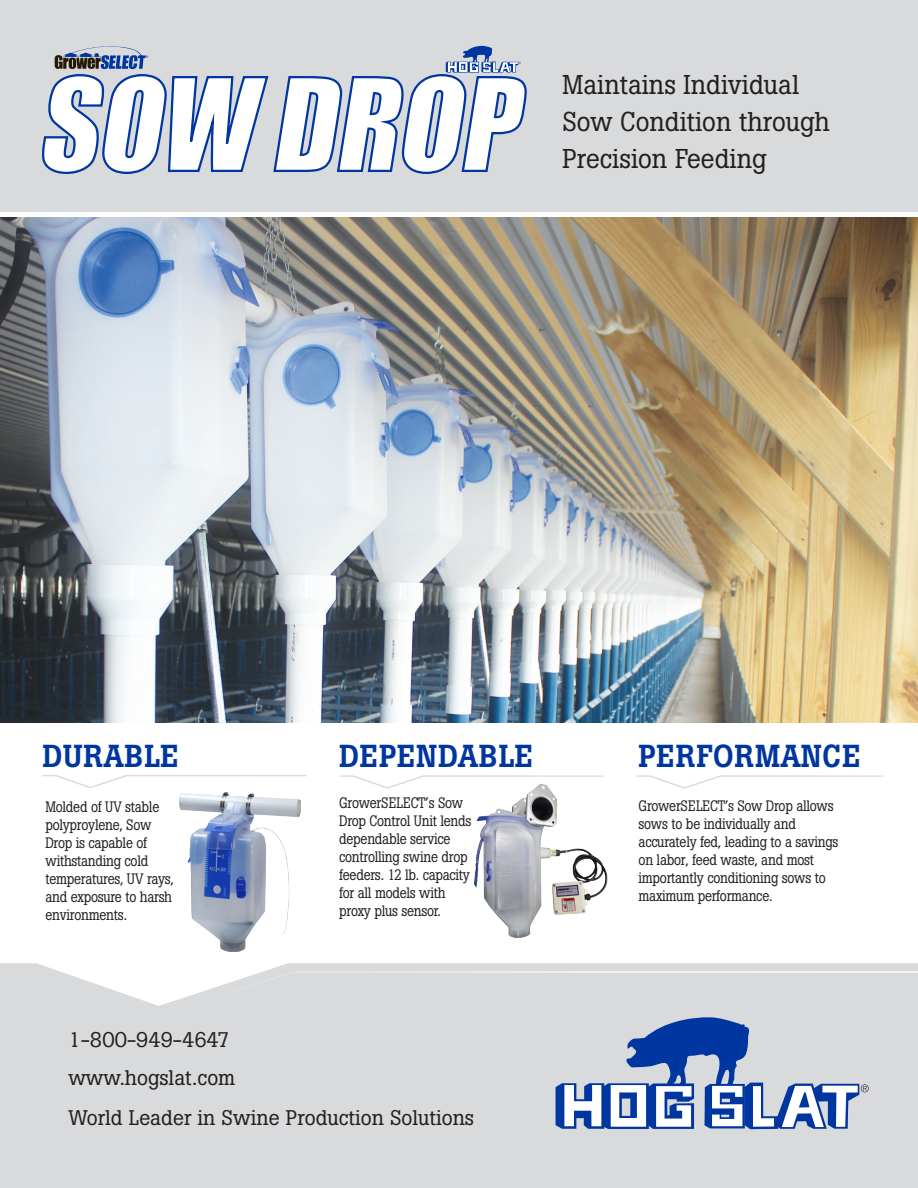
<style>
.page{position:relative;width:918px;height:1188px;background:#fff}
.page>*{position:absolute;margin:0;border:0;box-sizing:border-box;transform-origin:0 0}
.t1{font:500 31.5px "Boton";letter-spacing:.02em;color:#0036a0}
.t2{font:27px "Boton";color:#231f20}
.t3{font:21px "Boton";color:#231f20}
.t4{font:15px/18px "Boton";letter-spacing:-.02em;color:#231f20;scale:.9 1}
</style>
<div class="page">
<img style="left:0;top:218px;width:918px;height:504px">
<div style="left:0;top:0;width:918px;height:212px;background:#d9dadc"></div>
<img style="left:179px;top:792px;width:122px;height:160px">
<img style="left:474px;top:789px;width:134px;height:149px">
<svg style="left:42px;top:775px;width:265px;height:13px"></svg>
<svg style="left:339px;top:775px;width:265px;height:14px"></svg>
<svg style="left:636px;top:775px;width:247px;height:14px"></svg>
<div style="left:0;top:963px;width:918px;height:225px;background:#d9dadc"></div>
<svg style="left:184px;top:970px;width:734px;height:38px;background:#dbdcde"></svg>
<svg style="left:556px;top:1017px;width:313px;height:112px;background:#9cadce"></svg>
<svg style="left:446px;top:46px;width:75px;height:27px"></svg>
<svg style="left:55px;top:46px;width:93px;height:23px"></svg>
<svg style="left:42px;top:74px;width:485px;height:100px"></svg>
<p class="t2" style="left:562px;top:68px;width:238px">Maintains Individual</p>
<p class="t2" style="left:562px;top:105px;width:269px">Sow Condition through</p>
<p class="t2" style="left:562px;top:142px;width:205px">Precision Feeding</p>
<p class="t1" style="left:42px;top:737px;width:138px">DURABLE</p>
<p class="t1" style="left:339px;top:738px;width:195px">DEPENDABLE</p>
<p class="t1" style="left:639px;top:737px;width:223px">PERFORMANCE</p>
<p class="t4" style="left:45px;top:798px;width:144px">Molded of UV stable polyproylene, Sow<br>Drop is capable of withstanding cold temperatures, UV rays, and exposure to harsh environments.</p>
<p class="t4" style="left:339px;top:793px;width:148px">GrowerSELECT’s Sow<br>Drop Control Unit lends dependable service controlling swine drop feeders. 12 lb. capacity for all models with proxy plus sensor.</p>
<p class="t4" style="left:639px;top:796px;width:224px">GrowerSELECT’s Sow Drop allows sows to be individually and accurately fed, leading to a savings on labor, feed waste, and most importantly conditioning sows to maximum performance.</p>
<p class="t3" style="left:68px;top:1027px;width:162px">1-800-949-4647</p>
<p class="t3" style="left:68px;top:1065px;width:168px">www.hogslat.com</p>
<p class="t3" style="left:68px;top:1105px;width:407px">World Leader in Swine Production Solutions</p>
</div>
